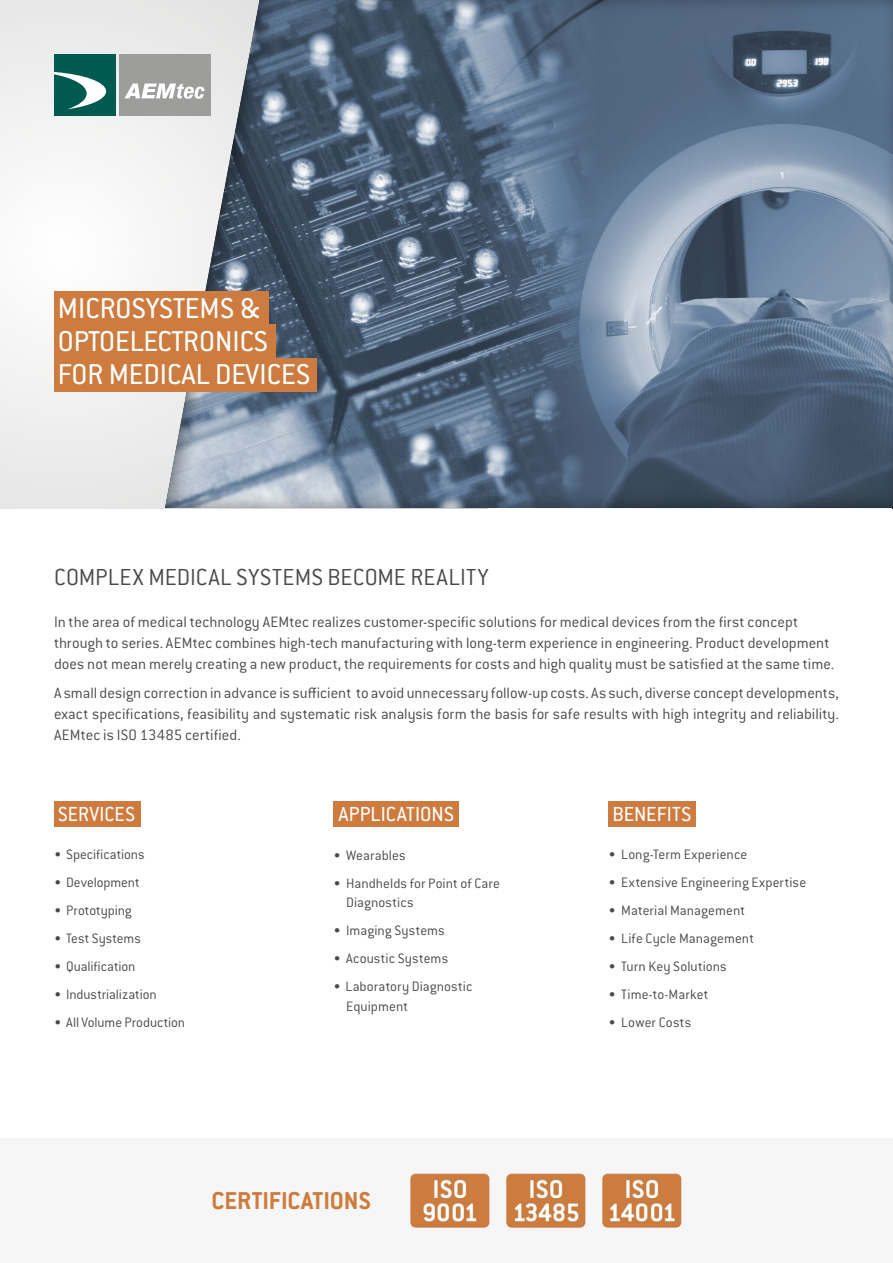
<style>
.page{position:relative;width:893px;height:1263px;background:#fff}
.page>*{position:absolute;margin:0;border:0;box-sizing:border-box;transform-origin:0 0}
.t1{font:31.5px/32.8px "Conduit ITC Std";color:#fff}
.t2{font:700 26.85px "Conduit ITC Std";color:#cd7b3e}
.t3{font:300 25.5px "Conduit ITC Std";letter-spacing:.005em;color:#4a4a49}
.t4{font:22.35px "Conduit ITC Std";letter-spacing:.005em;color:#fff}
.t5{font:300 16.5px/21px "Conduit ITC Std";color:#4a4a49}
.t6{font:300 15px/19.5px "Conduit ITC Std";color:#4a4a49}
</style>
<div class="page">
<div style="left:0;top:1138px;width:893px;height:125px;background:#f6f6f6"></div>
<div style="left:54px;top:801px;width:87px;height:25px;background:#cd7b3e"></div>
<div style="left:333px;top:801px;width:126px;height:25px;background:#cd7b3e"></div>
<div style="left:608px;top:801px;width:88px;height:25px;background:#cd7b3e"></div>
<div style="left:0;top:0;width:487px;height:508px;background:#f2f2f2"></div>
<div style="left:150px;top:0;width:743px;height:508px;background:#000;opacity:.6"></div>
<div style="left:119px;top:54px;width:92px;height:61px;background:#9d9d9c"></div>
<svg style="left:124px;top:84px;width:80px;height:15px"></svg>
<div style="left:54px;top:54px;width:61px;height:61px;background:#005a4f"></div>
<svg style="left:54px;top:72px;width:52px;height:37px"></svg>
<div style="left:54px;top:291px;width:215px;height:33px;background:#cd7b3e"></div>
<div style="left:54px;top:324px;width:222px;height:34px;background:#cd7b3e"></div>
<div style="left:54px;top:358px;width:263px;height:33px;background:#cd7b3e"></div>
<img style="left:506px;top:1173px;width:79px;height:55px">
<img style="left:602px;top:1173px;width:79px;height:55px">
<img style="left:410px;top:1173px;width:80px;height:55px">
<h1 class="t1" style="left:58px;top:291px;width:254px">MICROSYSTEMS &amp;<br>OPTOELECTRONICS<br>FOR MEDICAL DEVICES</h1>
<h3 class="t3" style="left:54px;top:562px;width:436px">COMPLEX MEDICAL SYSTEMS BECOME REALITY</h3>
<p class="t5" style="left:54px;top:610px;width:782px">In the area of medical technology AEMtec realizes customer-specific solutions for medical devices from the first concept through to series. AEMtec combines high-tech manufacturing with long-term experience in engineering. Product development does not mean merely creating a new product, the requirements for costs and high quality must be satisfied at the same time.</p>
<p class="t5" style="left:54px;top:682px;width:786px;text-align:justify">A small design correction in advance is sufficient to avoid unnecessary follow-up costs. As such, diverse concept developments, exact specifications, feasibility and systematic risk analysis form the basis for safe results with high integrity and reliability.<br>AEMtec is ISO 13485 certified.</p>
<h3 class="t4" style="left:58px;top:800px;width:79px">SERVICES</h3>
<h3 class="t4" style="left:338px;top:800px;width:117px">APPLICATIONS</h3>
<h3 class="t4" style="left:612px;top:800px;width:81px">BENEFITS</h3>
<p class="t6" style="left:54px;top:844px;width:92px">• Specifications</p>
<p class="t6" style="left:54px;top:872px;width:87px">• Development</p>
<p class="t6" style="left:54px;top:900px;width:79px">• Prototyping</p>
<p class="t6" style="left:54px;top:928px;width:88px">• Test Systems</p>
<p class="t6" style="left:54px;top:956px;width:83px">• Qualification</p>
<p class="t6" style="left:54px;top:984px;width:104px">• Industrialization</p>
<p class="t6" style="left:54px;top:1012px;width:133px">• All Volume Production</p>
<p class="t6" style="left:333px;top:845px;width:74px">• Wearables</p>
<p class="t6" style="left:346px;top:873px;width:155px;text-indent:-13px">• Handhelds for Point of Care<br>Diagnostics</p>
<p class="t6" style="left:333px;top:920px;width:113px">• Imaging Systems</p>
<p class="t6" style="left:333px;top:948px;width:116px">• Acoustic Systems</p>
<p class="t6" style="left:346px;top:976px;width:128px;text-indent:-13px">• Laboratory Diagnostic<br>Equipment</p>
<h2 class="t2" style="left:212px;top:1184px;width:161px">CERTIFICATIONS</h2>
<p class="t6" style="left:608px;top:844px;width:140px">• Long-Term Experience</p>
<p class="t6" style="left:608px;top:872px;width:199px">• Extensive Engineering Expertise</p>
<p class="t6" style="left:608px;top:900px;width:138px">• Material Management</p>
<p class="t6" style="left:608px;top:928px;width:147px">• Life Cycle Management</p>
<p class="t6" style="left:608px;top:956px;width:120px">• Turn Key Solutions</p>
<p class="t6" style="left:608px;top:984px;width:102px">• Time-to-Market</p>
<p class="t6" style="left:608px;top:1012px;width:84px">• Lower Costs</p>
</div>
